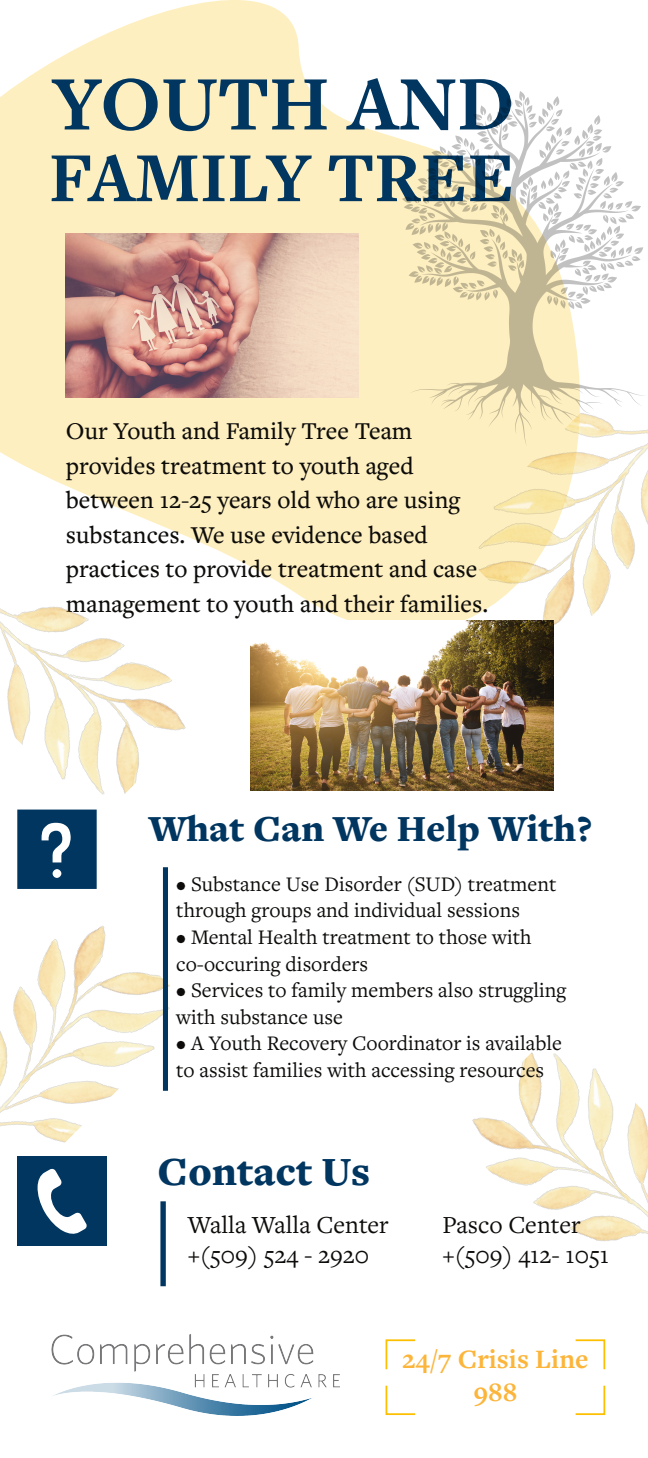
<style>
.page{position:relative;width:648px;height:1458px;background:#fff}
.page>*{position:absolute;margin:0;border:0;box-sizing:border-box;transform-origin:0 0}
.t1{font:700 80.1px "Freight Text Pro";color:#003660}
.t2{font:700 72.9px "Freight Text Pro";color:#003660}
.t3{font:900 41.62px "Freight Text Pro";color:#003660}
.t4{font:900 38.25px "Freight Text Pro";color:#003660}
.t5{font:700 27.68px/33.1px "Freight Text Pro";color:#fcb53b;text-align:center}
.t6{font:25.43px/30.6px "Freight Text Pro";color:#0d0c0a}
.t7{font:500 25.2px/34.4px "Freight Text Pro";color:#0d0c0a}
.t8{font:21.6px/26.6px "Freight Text Pro";color:#0d0c0a}
</style>
<div class="page">
<svg style="left:0;top:0;width:554px;height:700px;fill:#feefc0"></svg>
<img style="left:0;top:524px;width:205px;height:286px">
<img style="left:451px;top:429px;width:197px;height:221px">
<img style="left:251px;top:620px;width:302px;height:170px">
<img style="left:402px;top:91px;width:245px;height:355px">
<img style="left:66px;top:233px;width:293px;height:165px">
<svg style="left:17px;top:810px;width:80px;height:79px"></svg>
<img style="left:472px;top:1052px;width:176px;height:190px">
<img style="left:0;top:905px;width:170px;height:252px">
<div style="left:163px;top:867px;width:5px;height:224px;background:#003660"></div>
<div style="left:17px;top:1157px;width:90px;height:89px;background:#003660"></div>
<svg style="left:37px;top:1168px;width:50px;height:66px"></svg>
<div style="left:160px;top:1201px;width:6px;height:85px;background:#003660"></div>
<img style="left:52px;top:1334px;width:288px;height:81px">
<svg style="left:385px;top:1339px;width:31px;height:31px"></svg>
<svg style="left:575px;top:1339px;width:31px;height:31px"></svg>
<svg style="left:575px;top:1385px;width:31px;height:31px"></svg>
<svg style="left:385px;top:1385px;width:31px;height:31px"></svg>
<h1 class="t1" style="left:53px;top:50px;width:463px">YOUTH AND</h1>
<h2 class="t2" style="left:49px;top:129px;width:467px">FAMILY TREE</h2>
<p class="t7" style="left:66px;top:413px;width:424px">Our Youth and Family Tree Team provides treatment to youth aged between 12-25 years old who are using substances. We use evidence based practices to provide treatment and case management to youth and their families.</p>
<h3 class="t4" style="left:149px;top:803px;width:445px">What Can We Help With?</h3>
<p class="t8" style="left:176px;top:870px;width:382px">• Substance Use Disorder (SUD) treatment through groups and individual sessions</p>
<p class="t8" style="left:176px;top:923px;width:357px">• Mental Health treatment to those with co-occuring disorders</p>
<p class="t8" style="left:176px;top:976px;width:392px">• Services to family members also struggling with substance use</p>
<p class="t8" style="left:176px;top:1029px;width:387px">• A Youth Recovery Coordinator is available to assist families with accessing resources</p>
<h3 class="t3" style="left:158px;top:1144px;width:214px">Contact Us</h3>
<p class="t6" style="left:188px;top:1208px;width:202px">Walla Walla Center +(509) 524 - 2920</p>
<p class="t6" style="left:442px;top:1208px;width:168px">Pasco Center +(509) 412- 1051</p>
<p class="t5" style="left:402px;top:1342px;width:188px">24/7 Crisis Line<br>988</p>
</div>
